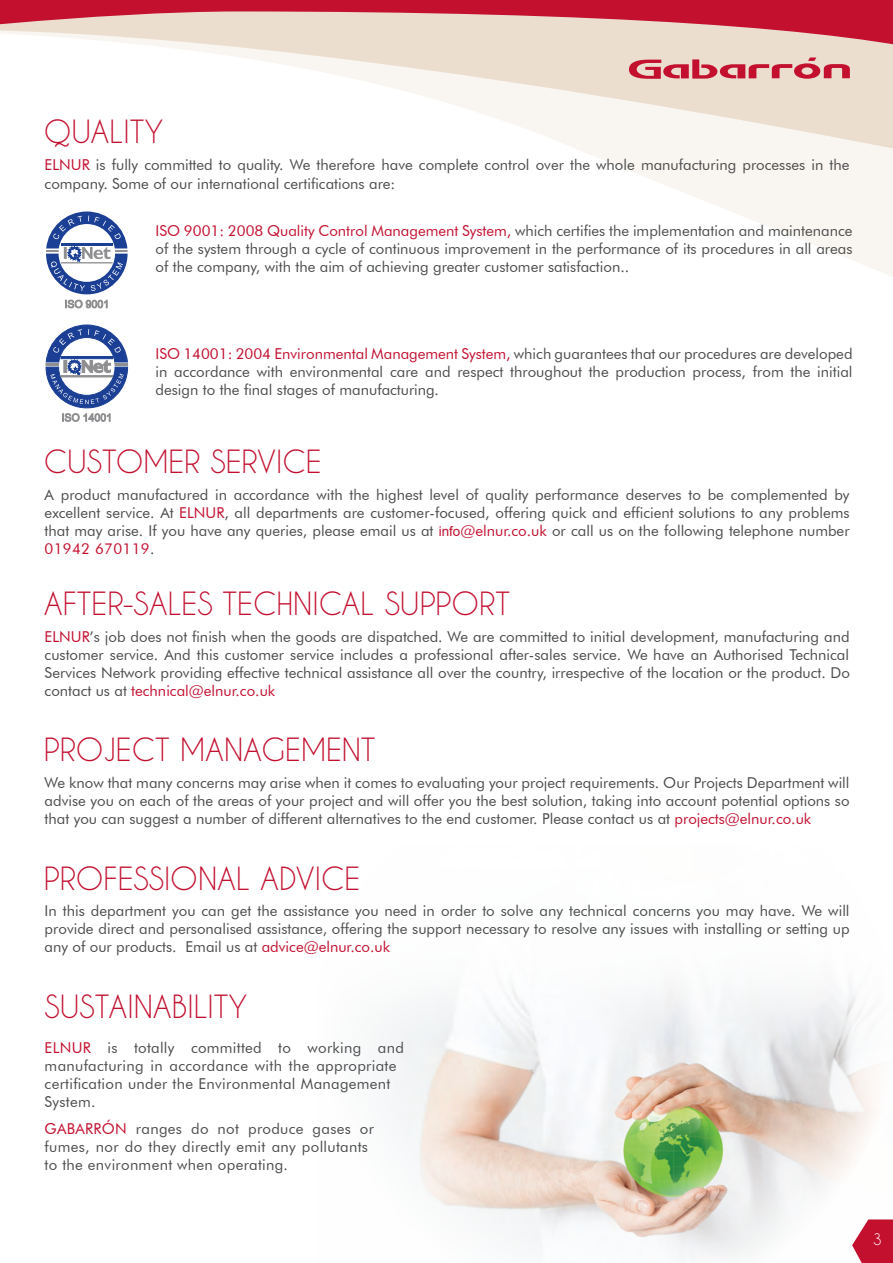
<style>
.page{position:relative;width:893px;height:1263px;background:#fff}
.page>*{position:absolute;margin:0;border:0;box-sizing:border-box;transform-origin:0 0}
.t1{font:30px "Caviar Dreams";color:#c3102f}
.t2{font:15px/18px "Futura BT";color:#4b4c4d;text-align:justify}
.t3{font:15px/18px "Futura BT";letter-spacing:.02em;color:#4b4c4d}
.t4{font:15px "Caviar Dreams";color:#fff}
.s1{color:#c3102f}
.s2{font-family:"Arial";font-size:13.5px;color:#c3102f}
.s3{font-family:"Arial";font-size:12px}
</style>
<div class="page">
<svg style="left:544px;top:135px;width:349px;height:142px;fill:#f9f5f1"></svg>
<svg style="left:522px;top:127px;width:371px;height:8px;fill:#f9f5f0"></svg>
<svg style="left:0;top:0;width:893px;height:127px"></svg>
<img style="left:384px;top:986px;width:492px;height:273px">
<svg style="left:46px;top:211px;width:82px;height:98px"></svg>
<svg style="left:45px;top:324px;width:83px;height:98px"></svg>
<svg style="left:629px;top:58px;width:221px;height:21px;background:#d9868a"></svg>
<svg style="left:852px;top:1219px;width:41px;height:44px"></svg>
<p class="t1" style="left:44px;top:114px;width:121px">QUALITY</p>
<p class="t2" style="left:45px;top:154px;width:806px;line-height:19.8px"><span class="s1">ELNUR</span> is fully committed to quality. We therefore have complete control over the whole manufacturing processes in the company. Some of our international certifications are:</p>
<p class="t2" style="left:155px;top:222px;width:699px"><span class="s1">ISO 9001: 2008 Quality Control Management System,</span> which certifies the implementation and maintenance of the system through a cycle of continuous improvement in the performance of its procedures in all areas of the company, with the aim of achieving greater customer satisfaction..</p>
<p class="t2" style="left:155px;top:344px;width:699px"><span class="s1">ISO 14001: 2004 Environmental Management System,</span> which guarantees that our procedures are developed in accordance with environmental care and respect throughout the production process, from the initial design to the final stages of manufacturing.</p>
<p class="t1" style="left:44px;top:444px;width:279px">CUSTOMER SERVICE</p>
<p class="t2" style="left:45px;top:485px;width:806px">A product manufactured in accordance with the highest level of quality performance deserves to be complemented by excellent service. At <span class="s1">ELNUR</span>, all departments are customer-focused, offering quick and efficient solutions to any problems that may arise. If you have any queries, please email us at <span class="s2">info</span><span class="s1">@elnur.co.uk</span> or call us o<span class="s3">n</span> the following telephone number <span class="s1">01942 670119</span>.</p>
<p class="t1" style="left:44px;top:586px;width:468px">AFTER-SALES TECHNICAL SUPPORT</p>
<p class="t2" style="left:45px;top:627px;width:807px"><span class="s1">ELNUR</span>’s job does not finish when the goods are dispatched. We are committed to initial development, manufacturing and customer service. And this customer service includes a professional after-sales service. We have an Authorised Technical Services Network providing effective technical assistance all over the country, irrespective of the location or the product. Do contact us at <span class="s1">technical@elnur.co.uk</span></p>
<p class="t1" style="left:44px;top:732px;width:333px">PROJECT MANAGEMENT</p>
<p class="t2" style="left:45px;top:773px;width:806px">We know that many concerns may arise when it comes to evaluating your project requirements. Our Projects Department will advise you on each of the areas of your project and will offer you the best solution, taking into account potential options so that you can suggest a number of different alternatives to the end customer. Please contact us at <span class="s1">projects@elnur.co.uk</span></p>
<p class="t1" style="left:44px;top:860px;width:318px">PROFESSIONAL ADVICE</p>
<p class="t2" style="left:45px;top:902px;width:806px">In this department you can get the assistance you need in order to solve any technical concerns you may have. We will provide direct and personalised assistance, offering the support necessary to resolve any issues with installing or setting up any of our products. Email us at <span class="s1">advice@elnur.co.uk</span></p>
<p class="t1" style="left:45px;top:988px;width:204px">SUSTAINABILITY</p>
<p class="t3" style="left:45px;top:1038px;width:361px"><span class="s1">ELNUR</span> is totally committed to working and manufacturing in accordance with the appropriate certification under the Environmental Management System.</p>
<p class="t3" style="left:45px;top:1119px;width:331px"><span class="s1">GABARRÓN</span> ranges do not produce gases or fumes, nor do they directly emit any pollutants to the environment when operating.</p>
<p class="t4" style="left:873px;top:1230px;width:11px">3</p>
</div>
